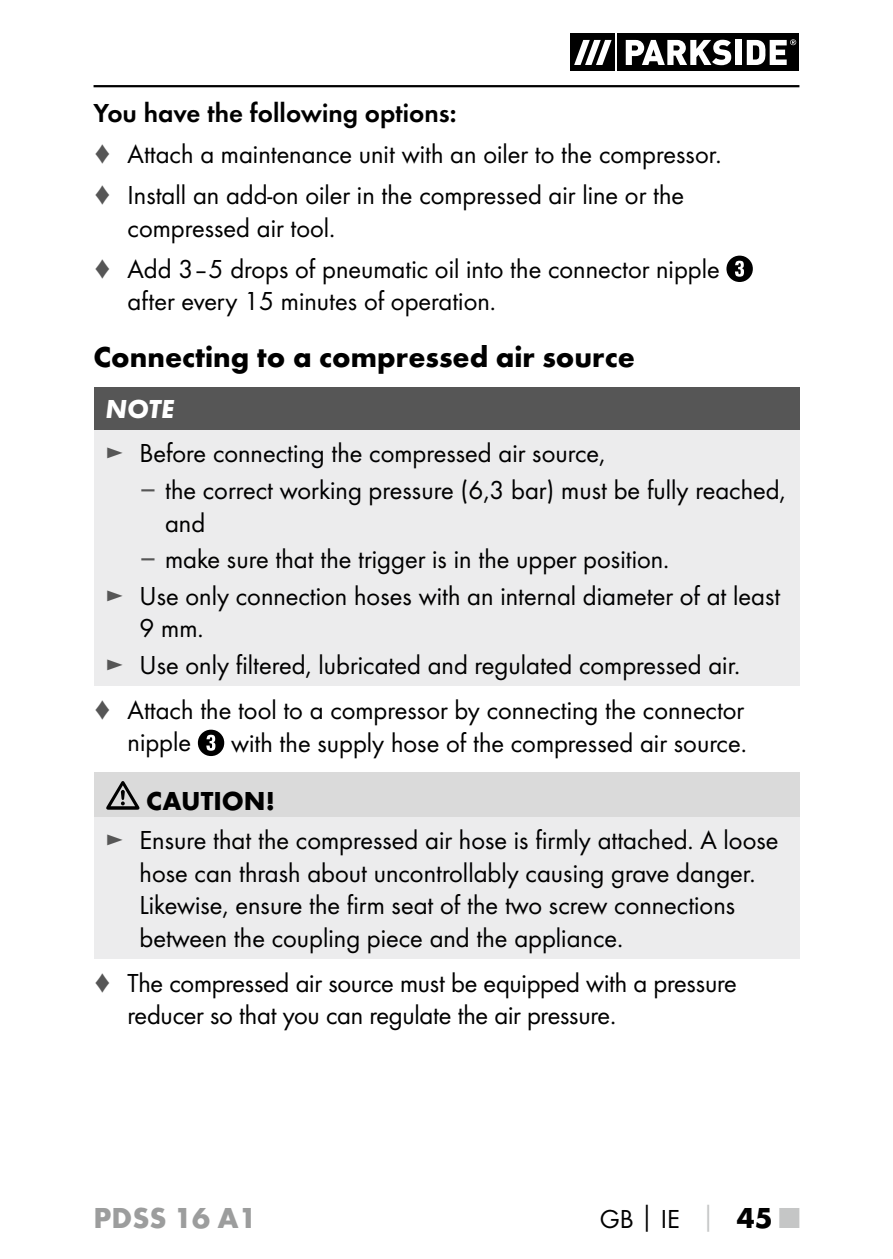
<style>
.page{position:relative;width:893px;height:1259px;background:#fff}
.page>*{position:absolute;margin:0;border:0;box-sizing:border-box;transform-origin:0 0}
.t1{font:700 30px "Futura";color:#000}
.t2{font:700 30px "Futura";color:#9c9d9d}
.t3{font:27px/32.4px "Futura Boo";color:#000}
.t4{font:27px "Futura Dem";color:#000}
.t5{font:700 27px "Futura";color:#000}
.t6{font:italic 700 27px "Futura";color:#fff}
.s1{color:#565656}
.s2{font-family:"Verdana";color:#565656}
.s3{font-family:"Futura";font-weight:700}
.s4{font-family:"Futura";font-weight:700;color:#c5c6c6}
.s5{font-family:"Futura";font-weight:700;font-size:30px}
.s6{font-family:"Futura";font-weight:700;font-size:30px;color:#c5c6c6}
</style>
<div class="page">
<hr style="left:94px;top:85px;width:705px;height:2px;background:#000">
<div style="left:571px;top:34px;width:44px;height:37px;background:#000"></div>
<div style="left:618px;top:34px;width:181px;height:37px;background:#000"></div>
<svg style="left:574px;top:40px;width:38px;height:25px"></svg>
<svg style="left:626px;top:40px;width:105px;height:25px"></svg>
<div style="left:735px;top:40px;width:6px;height:25px;background:#fff"></div>
<svg style="left:747px;top:39px;width:49px;height:26px"></svg>
<svg style="left:726px;top:256px;width:27px;height:26px"></svg>
<div style="left:94px;top:388px;width:705px;height:42px;background:#565656"></div>
<div style="left:94px;top:430px;width:705px;height:256px;background:#ececed"></div>
<svg style="left:198px;top:729px;width:26px;height:27px"></svg>
<div style="left:94px;top:772px;width:705px;height:45px;background:#dadada"></div>
<div style="left:94px;top:817px;width:705px;height:141px;background:#ececed"></div>
<svg style="left:106px;top:781px;width:33px;height:28px"></svg>
<p class="t4" style="left:94px;top:97px;width:364px">You have the following options:</p>
<p class="t3" style="left:94px;top:134px;width:626px;line-height:40.8px"><span class="s1">♦</span> Attach a maintenance unit with an oiler to the compressor. <span class="s1">♦</span> Install an add-on oiler in the compressed air line or the</p>
<p class="t3" style="left:94px;top:207px;width:628px;line-height:40.8px;text-indent:34px">compressed air tool.<br><span class="s1">♦</span> Add 3–5 drops of pneumatic oil into the connector nipple</p>
<p class="t3" style="left:128px;top:284px;width:366px">after every 15 minutes of operation.</p>
<p class="t1" style="left:94px;top:338px;width:543px">Connecting to a compressed air source</p>
<p class="t6" style="left:106px;top:392px;width:70px">NOTE</p>
<p class="t3" style="left:106px;top:437px;width:501px"><span class="s1">►</span> Before connecting the compressed air source,</p>
<p class="t3" style="left:165px;top:474px;width:622px;text-indent:-26px"><span class="s2">–</span> the correct working pressure (6,3 bar) must be fully reached, and</p>
<p class="t3" style="left:106px;top:541px;width:676px;line-height:36.6px;text-indent:34px"><span class="s2">–</span> make sure that the trigger is in the upper position.<br><span class="s1">►</span> Use only connection hoses with an internal diameter of at least</p>
<p class="t3" style="left:106px;top:610px;width:633px;line-height:36.6px;text-indent:34px">9 mm.<br><span class="s1">►</span> Use only filtered, lubricated and regulated compressed air.</p>
<p class="t3" style="left:128px;top:693px;width:618px;text-indent:-34px"><span class="s1">♦</span> Attach the tool to a compressor by connecting the connector nipple</p>
<p class="t3" style="left:231px;top:726px;width:514px">with the supply hose of the compressed air source.</p>
<p class="t5" style="left:146px;top:784px;width:130px">CAUTION!</p>
<p class="t3" style="left:140px;top:824px;width:640px;text-indent:-34px"><span class="s1">►</span> Ensure that the compressed air hose is firmly attached. A loose hose can thrash about uncontrollably causing grave danger.<br>Likewise, ensure the firm seat of the two screw connections between the coupling piece and the appliance.</p>
<p class="t3" style="left:128px;top:966px;width:611px;text-indent:-34px"><span class="s1">♦</span> The compressed air source must be equipped with a pressure reducer so that you can regulate the air pressure.</p>
<p class="t2" style="left:94px;top:1199px;width:165px">PDSS 16 A1</p>
<p class="t3" style="left:600px;top:1203px;width:201px">GB<span class="s3">│</span>IE <span class="s4">│</span> <span class="s5">45</span> <span class="s6">■</span></p>
</div>
